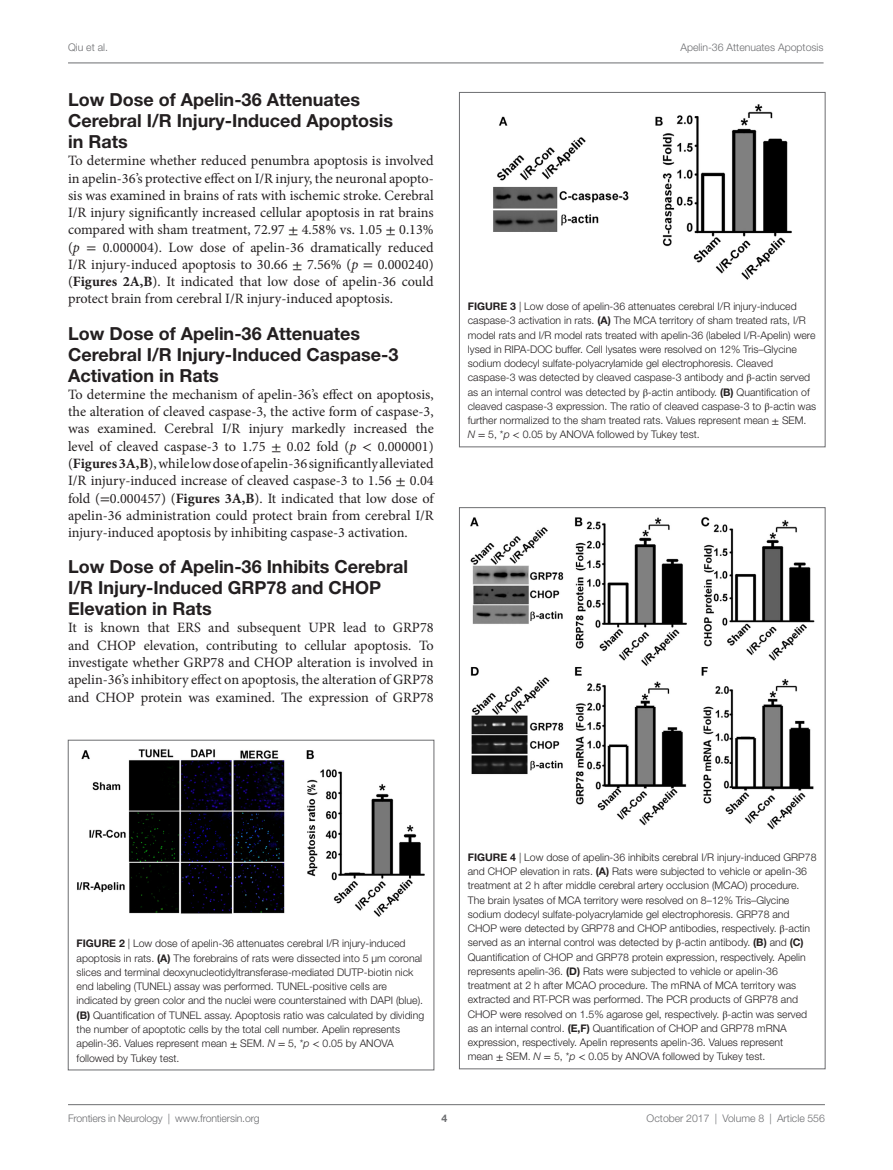
<style>
.page{position:relative;width:893px;height:1170px;background:#fff}
.page>*{position:absolute;margin:0;border:0;box-sizing:border-box;transform-origin:0 0}
.t1{font:700 18px/21px "Helvetica Neue LT Std";color:#231f20}
.t2{font:14.25px/17.2px "Minion Pro";color:#231f20;text-align:justify}
.t3{font:300 10.5px/14.2px "Helvetica Neue LT Std";color:#231f20}
.t4{font:300 10.5px "Helvetica Neue LT Std";color:#6c6d70}
.t5{font:700 10.5px "Helvetica Neue LT Std";color:#6c6d70}
.s1{font-family:"STIX General"}
.s2{font-style:italic}
.s3{font-weight:700}
.s4{font-family:"STIX General";font-weight:400}
</style>
<div class="page">
<img style="left:470px;top:517px;width:345px;height:313px">
<img style="left:493px;top:104px;width:299px;height:176px">
<div style="left:459px;top:92px;width:366px;height:355px;border:1px solid #6c6d70"></div>
<img style="left:77px;top:749px;width:348px;height:168px">
<div style="left:68px;top:740px;width:366px;height:330px;border:1px solid #6c6d70"></div>
<hr style="left:68px;top:63px;width:756px;height:1px;background:#6c6d70">
<hr style="left:68px;top:1104px;width:757px;height:1px;background:#6c6d70">
<p class="t4" style="left:68px;top:41px;width:42px">Qiu et al.</p>
<p class="t4" style="left:680px;top:41px;width:145px">Apelin-36 Attenuates Apoptosis</p>
<h1 class="t1" style="left:68px;top:89px;width:326px">Low Dose of Apelin-36 Attenuates<br>Cerebral I/R Injury-Induced Apoptosis in Rats</h1>
<p class="t2" style="left:68px;top:152px;width:367px">To determine whether reduced penumbra apoptosis is involved in apelin-36’s protective effect on I/R injury, the neuronal apopto&shy;sis was examined in brains of rats with ischemic stroke. Cerebral I/R injury significantly increased cellular apoptosis in rat brains compared with sham treatment, 72.97 <span class="s1">±</span> 4.58% vs. 1.05 <span class="s1">±</span> 0.13% (<span class="s2">p</span> <span class="s1">=</span> 0.000004). Low dose of apelin-36 dramatically reduced I/R injury-induced apoptosis to 30.66 <span class="s1">±</span> 7.56% (<span class="s2">p</span> <span class="s1">=</span> 0.000240) (<span class="s3">Figures 2A,B</span>). It indicated that low dose of apelin-36 could protect brain from cerebral I/R injury-induced apoptosis.</p>
<h1 class="t1" style="left:68px;top:322px;width:332px">Low Dose of Apelin-36 Attenuates<br>Cerebral I/R Injury-Induced Caspase-3<br>Activation in Rats</h1>
<p class="t2" style="left:68px;top:386px;width:367px">To determine the mechanism of apelin-36’s effect on apoptosis, the alteration of cleaved caspase-3, the active form of caspase-3, was examined. Cerebral I/R injury markedly increased the level of cleaved caspase-3 to 1.75 <span class="s1">±</span> 0.02 fold (<span class="s2">p</span> <span class="s1">&lt;</span> 0.000001) (<span class="s3">Figures 3A,B</span>), while low dose of apelin-36 significantly alleviated I/R injury-induced increase of cleaved caspase-3 to 1.56 <span class="s1">±</span> 0.04 fold (<span class="s1">=</span>0.000457) (<span class="s3">Figures 3A,B</span>). It indicated that low dose of apelin-36 administration could protect brain from cerebral I/R injury-induced apoptosis by inhibiting caspase-3 activation.</p>
<h1 class="t1" style="left:68px;top:556px;width:342px">Low Dose of Apelin-36 Inhibits Cerebral<br>I/R Injury-Induced GRP78 and CHOP<br>Elevation in Rats</h1>
<p class="t2" style="left:68px;top:619px;width:367px">It is known that ERS and subsequent UPR lead to GRP78 and CHOP elevation, contributing to cellular apoptosis. To investigate whether GRP78 and CHOP alteration is involved in apelin-36’s inhibitory effect on apoptosis, the alteration of GRP78 and CHOP protein was examined. The expression of GRP78</p>
<p class="t3" style="left:468px;top:299px;width:350px"><span class="s3">FIG URE 3</span> | Low dose of apelin-36 attenuates cerebral I/R injury-induced caspase-3 activation in rats. <span class="s3">(A)</span> The MCA territory of sham treated rats, I/R model rats and I/R model rats treated with apelin-36 (labeled I/R-Apelin) were lysed in RIPA-DOC buffer. Cell lysates were resolved on 12% Tris–Glycine sodium dodecyl sulfate-polyacrylamide gel electrophoresis. Cleaved caspase-3 was detected by cleaved caspase-3 antibody and <span class="s4">β</span>-actin served as an internal control was detected by <span class="s4">β</span>-actin antibody. <span class="s3">(B)</span> Quantification of cleaved caspase-3 expression. The ratio of cleaved caspase-3 to <span class="s4">β</span>-actin was further normalized to the sham treated rats. Values represent mean <span class="s4">±</span> SEM.<br><span class="s2">N</span> <span class="s4">=</span> 5, *<span class="s2">p</span> <span class="s4">&lt;</span> 0.05 by ANOVA followed by Tukey test.</p>
<p class="t3" style="left:77px;top:936px;width:349px"><span class="s3">FIG URE 2</span> | Low dose of apelin-36 attenuates cerebral I/R injury-induced apoptosis in rats. <span class="s3">(A)</span> The forebrains of rats were dissected into 5 µm coronal slices and terminal deoxynucleotidyltransferase-mediated DUTP-biotin nick end labeling (TUNEL) assay was performed. TUNEL-positive cells are indicated by green color and the nuclei were counterstained with DAPI (blue). <span class="s3">(B)</span> Quantification of TUNEL assay. Apoptosis ratio was calculated by dividing the number of apoptotic cells by the total cell number. Apelin represents apelin-36. Values represent mean <span class="s4">±</span> SEM. <span class="s2">N</span> <span class="s4">=</span> 5, *<span class="s2">p</span> <span class="s4">&lt;</span> 0.05 by ANOVA followed by Tukey test.</p>
<p class="t3" style="left:468px;top:849px;width:350px"><span class="s3">FIG URE 4</span> | Low dose of apelin-36 inhibits cerebral I/R injury-induced GRP78 and CHOP elevation in rats. <span class="s3">(A)</span> Rats were subjected to vehicle or apelin-36 treatment at 2 h after middle cerebral artery occlusion (MCAO) procedure.<br>The brain lysates of MCA territory were resolved on 8–12% Tris–Glycine sodium dodecyl sulfate-polyacrylamide gel electrophoresis. GRP78 and CHOP were detected by GRP78 and CHOP antibodies, respectively. <span class="s4">β</span>-actin served as an internal control was detected by <span class="s4">β</span>-actin antibody. <span class="s3">(B)</span> and <span class="s3">(C)<br></span>Quantification of CHOP and GRP78 protein expression, respectively. Apelin represents apelin-36. <span class="s3">(D)</span> Rats were subjected to vehicle or apelin-36 treatment at 2 h after MCAO procedure. The mRNA of MCA territory was extracted and RT-PCR was performed. The PCR products of GRP78 and CHOP were resolved on 1.5% agarose gel, respectively. <span class="s4">β</span>-actin was served as an internal control. <span class="s3">(E,F)</span> Quantification of CHOP and GRP78 mRNA expression, respectively. Apelin represents apelin-36. Values represent<br>mean <span class="s4">±</span> SEM. <span class="s2">N</span> <span class="s4">=</span> 5, *<span class="s2">p</span> <span class="s4">&lt;</span> 0.05 by ANOVA followed by Tukey test.</p>
<p class="t4" style="left:68px;top:1111px;width:193px">Frontiers in Neurology | www.frontiersin.org</p>
<p class="t4" style="left:647px;top:1111px;width:180px">October 2017 | Volume 8 | Article 556</p>
<p class="t5" style="left:441px;top:1111px;width:7px">4</p>
</div>
